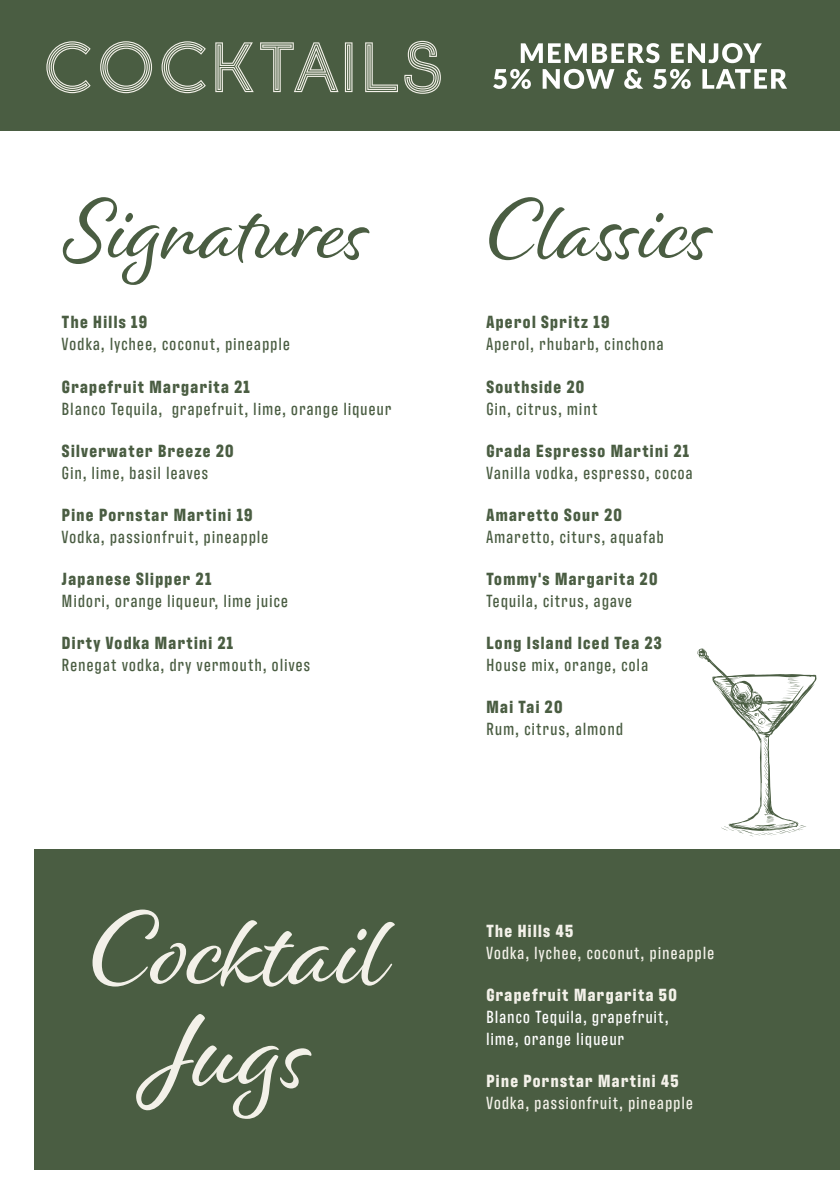
<style>
.page{position:relative;width:840px;height:1191px;background:#fff}
.page>*{position:absolute;margin:0;border:0;box-sizing:border-box;transform-origin:0 0}
.t1{font:110px "Alisha";color:#f3f1e9}
.t2{font:90px "Alisha";color:#4a5d42}
.t3{font:63.2px "Etalon stripes";letter-spacing:-.075em;color:#f3f1e9}
.t4{font:500 18px/22px "Antarctican Headline";letter-spacing:.075em;color:#4a5d42}
.t5{font:500 18px/22px "Antarctican Headline";letter-spacing:.075em;color:#f3f1e9}
.t6{font:500 18px/22px "Antarctican Headline";letter-spacing:.075em;color:#fff}
.s1{font-weight:700}
.s2{font-weight:700;color:#f3f1e9}
</style>
<div class="page">
<div style="left:34px;top:850px;width:805px;height:320px;background:#4a5d42"></div>
<div style="left:0;top:0;width:839px;height:130px;background:#4a5d42"></div>
<svg style="left:697px;top:648px;width:119px;height:188px"></svg>
<svg style="left:520px;top:43px;width:139px;height:20px"></svg>
<svg style="left:671px;top:43px;width:90px;height:20px"></svg>
<svg style="left:493px;top:69px;width:37px;height:20px"></svg>
<svg style="left:542px;top:69px;width:72px;height:20px"></svg>
<svg style="left:624px;top:69px;width:19px;height:20px"></svg>
<svg style="left:653px;top:69px;width:37px;height:20px"></svg>
<svg style="left:702px;top:69px;width:84px;height:20px"></svg>
<p class="t3" style="left:46px;top:20px;width:408px">COCKTAILS</p>
<p class="t2" style="left:62px;top:175px;width:308px">Signatures</p>
<p class="t4" style="left:62px;top:310px;width:229px"><span class="s1">The Hills 19<br></span>Vodka, lychee, coconut, pineapple</p>
<p class="t4" style="left:62px;top:374px;width:330px"><span class="s1">Grapefruit Margarita 21<br></span>Blanco Tequila, grapefruit, lime, orange liqueur</p>
<p class="t4" style="left:62px;top:438px;width:173px"><span class="s1">Silverwater Breeze 20<br></span>Gin, lime, basil leaves</p>
<p class="t4" style="left:62px;top:502px;width:208px"><span class="s1">Pine Pornstar Martini 19<br></span>Vodka, passionfruit, pineapple</p>
<p class="t4" style="left:62px;top:566px;width:227px"><span class="s1">Japanese Slipper 21<br></span>Midori, orange liqueur, lime juice</p>
<p class="t4" style="left:62px;top:630px;width:249px"><span class="s1">Dirty Vodka Martini 21<br></span>Renegat vodka, dry vermouth, olives</p>
<p class="t2" style="left:486px;top:175px;width:227px">Classics</p>
<p class="t4" style="left:486px;top:310px;width:178px"><span class="s1">Aperol Spritz 19<br></span>Aperol, rhubarb, cinchona</p>
<p class="t4" style="left:486px;top:374px;width:112px"><span class="s1">Southside 20<br></span>Gin, citrus, mint</p>
<p class="t4" style="left:486px;top:438px;width:207px"><span class="s1">Grada Espresso Martini 21<br></span>Vanilla vodka, espresso, cocoa</p>
<p class="t4" style="left:486px;top:502px;width:179px"><span class="s1">Amaretto Sour 20<br></span>Amaretto, citurs, aquafab</p>
<p class="t4" style="left:486px;top:566px;width:172px"><span class="s1">Tommy's Margarita 20<br></span>Tequila, citrus, agave</p>
<p class="t4" style="left:486px;top:630px;width:176px"><span class="s1">Long Island Iced Tea 23<br></span>House mix, orange, cola</p>
<p class="t4" style="left:486px;top:694px;width:138px"><span class="s1">Mai Tai 20<br></span>Rum, citrus, almond</p>
<p class="t1" style="left:89px;top:882px;width:302px">Cocktail</p>
<p class="t1" style="left:150px;top:984px;width:162px">Jugs</p>
<p class="t5" style="left:486px;top:919px;width:229px"><span class="s1">The Hills 45<br></span>Vodka, lychee, coconut, pineapple</p>
<p class="t6" style="left:486px;top:983px;width:192px"><span class="s2">Grapefruit Margarita 50<br></span>Blanco Tequila, grapefruit, lime, orange liqueur</p>
<p class="t5" style="left:486px;top:1069px;width:208px"><span class="s1">Pine Pornstar Martini 45<br></span>Vodka, passionfruit, pineapple</p>
</div>
